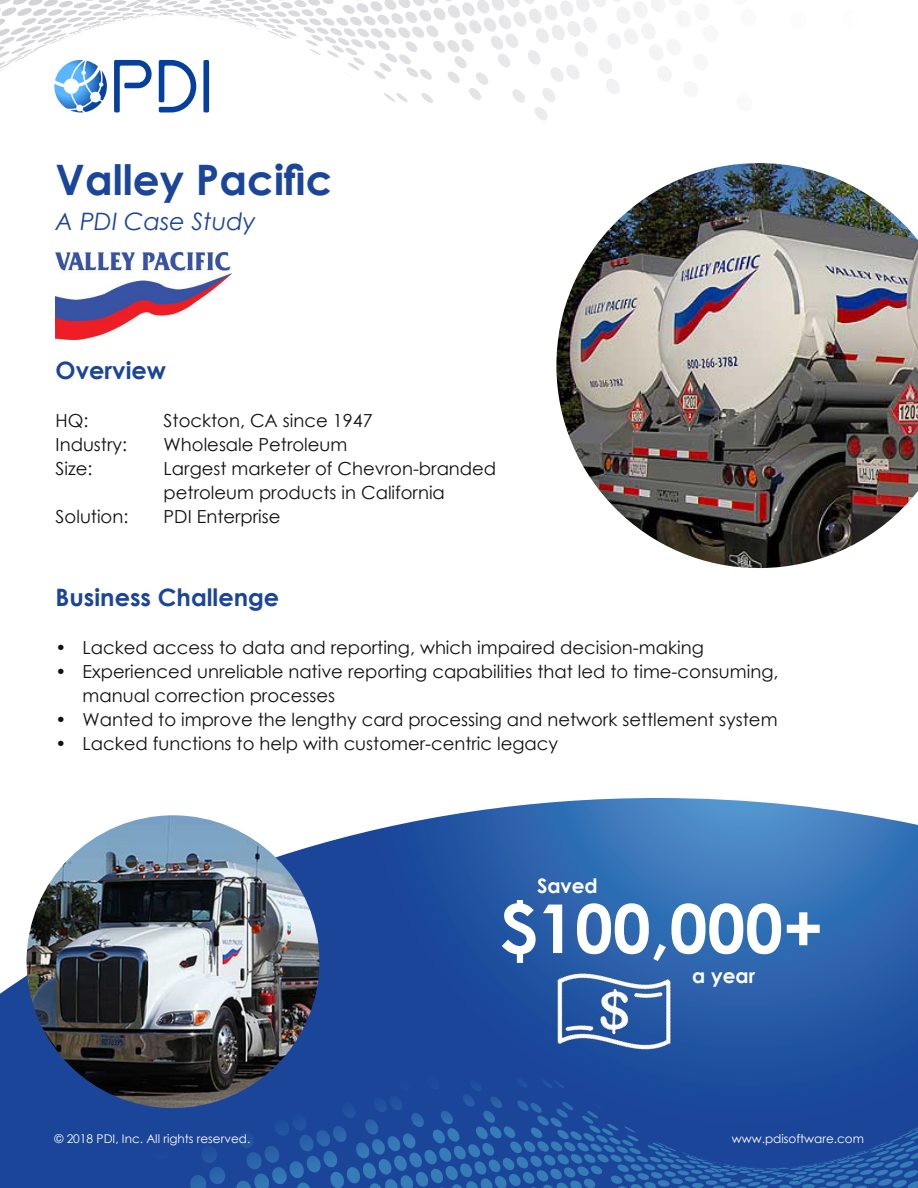
<style>
.page{position:relative;width:918px;height:1188px;background:#fff}
.page>*{position:absolute;margin:0;border:0;box-sizing:border-box;transform-origin:0 0}
.t1{font:700 67.5px "Century Gothic";color:#fff}
.t2{font:700 42px "Century Gothic";color:#1b4599}
.t3{font:700 24px "Century Gothic";color:#1b4599}
.t4{font:italic 24px "Century Gothic";color:#1b4599}
.t5{font:700 19.95px "Century Gothic";color:#fff}
.t6{font:18px/24px "Century Gothic";color:#131112}
.t7{font:12px "Century Gothic";color:#fff}
</style>
<div class="page">
<svg style="left:40px;top:798px;width:878px;height:102px"></svg>
<svg style="left:0;top:900px;width:918px;height:288px;background:#2352a0"></svg>
<svg style="left:0;top:0;width:659px;height:120px"></svg>
<svg style="left:54px;top:60px;width:53px;height:52px"></svg>
<div style="left:203px;top:60px;width:6px;height:52px;background:#06409e;border-radius:2px"></div>
<svg style="left:159px;top:60px;width:37px;height:52px"></svg>
<svg style="left:114px;top:60px;width:38px;height:52px"></svg>
<img style="left:27px;top:815px;width:292px;height:293px;border-radius:146px">
<img style="left:56px;top:253px;width:175px;height:86px">
<img style="left:526px;top:925px;width:175px;height:174px">
<img style="left:556px;top:163px;width:362px;height:405px">
<p class="t2" style="left:56px;top:147px;width:279px">Valley Pacific</p>
<p class="t4" style="left:56px;top:205px;width:201px">A PDI Case Study</p>
<p class="t3" style="left:56px;top:352px;width:112px">Overview</p>
<p class="t6" style="left:56px;top:408px;width:34px">HQ:</p>
<p class="t6" style="left:164px;top:408px;width:211px">Stockton, CA since 1947</p>
<p class="t6" style="left:56px;top:432px;width:73px">Industry:</p>
<p class="t6" style="left:164px;top:432px;width:185px">Wholesale Petroleum</p>
<p class="t6" style="left:56px;top:456px;width:38px">Size:</p>
<p class="t6" style="left:164px;top:456px;width:334px">Largest marketer of Chevron-branded</p>
<p class="t6" style="left:164px;top:480px;width:283px">petroleum products in California</p>
<p class="t6" style="left:56px;top:504px;width:74px">Solution:</p>
<p class="t6" style="left:164px;top:504px;width:118px">PDI Enterprise</p>
<p class="t3" style="left:56px;top:579px;width:225px">Business Challenge</p>
<p class="t6" style="left:56px;top:635px;width:650px">• Lacked access to data and reporting, which impaired decision-making</p>
<p class="t6" style="left:83px;top:659px;width:697px;text-indent:-27px">• Experienced unreliable native reporting capabilities that led to time-consuming, manual correction processes</p>
<p class="t6" style="left:56px;top:707px;width:723px">• Wanted to improve the lengthy card processing and network settlement system</p>
<p class="t6" style="left:56px;top:731px;width:504px">• Lacked functions to help with customer-centric legacy</p>
<p class="t5" style="left:537px;top:870px;width:62px">Saved</p>
<p class="t1" style="left:500px;top:877px;width:325px">$100,000+</p>
<p class="t5" style="left:692px;top:961px;width:64px">a year</p>
<p class="t7" style="left:54px;top:1130px;width:197px">© 2018 PDI, Inc. All rights reserved.</p>
<p class="t7" style="left:732px;top:1130px;width:134px">www.pdisoftware.com</p>
</div>
